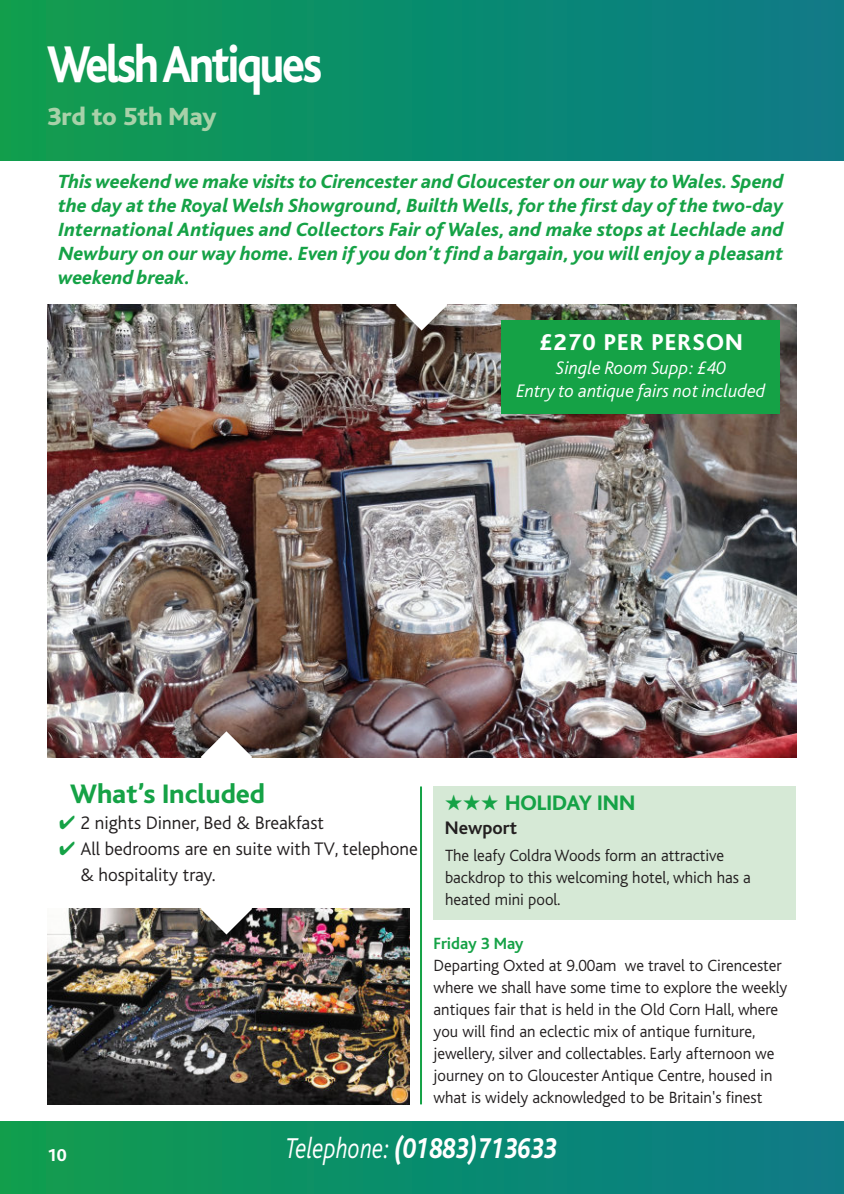
<style>
.page{position:relative;width:844px;height:1194px;background:#fff}
.page>*{position:absolute;margin:0;border:0;box-sizing:border-box;transform-origin:0 0}
.t1{font:800 54px "Bliss";letter-spacing:-.05em;color:#fff;scale:.84 1}
.t2{font:italic 800 30px "Bliss";color:#fff;scale:.8 1}
.t3{font:800 28px "Bliss";color:#15a246}
.t4{font:800 26px "Bliss";color:#a8d1a9}
.t5{font:800 24px "Bliss";letter-spacing:.05em;color:#fff}
.t6{font:800 22px "Bliss";color:#15a246}
.t7{font:italic 800 20px/24px "Bliss";letter-spacing:.005em;color:#15a246;text-align:justify}
.t8{font:300 19px/26px "Bliss";color:#231f20}
.t9{font:italic 300 19px/22.8px "Bliss";color:#fff;text-align:center}
.t10{font:700 19px "Bliss";color:#231f20}
.t11{font:800 18px "Bliss";color:#fff}
.t12{font:300 17px/22px "Bliss";color:#231f20}
.t13{font:700 17px "Bliss";letter-spacing:-.01em;color:#15a246}
.s1{color:#15a246}
.s2{font-weight:300}
</style>
<div class="page">
<div style="left:433px;top:786px;width:362px;height:134px;background:#d6e9d6"></div>
<img style="left:47px;top:305px;width:748px;height:452px">
<div style="left:0;top:0;width:843px;height:160px;background:linear-gradient(to right,#0f9e4e,#0a7a8a)"></div>
<svg style="left:395px;top:304px;width:52px;height:27px"></svg>
<svg style="left:200px;top:731px;width:52px;height:27px"></svg>
<hr style="left:420px;top:786px;width:2px;height:318px;background:#15a246">
<div style="left:501px;top:320px;width:278px;height:94px;background:#15a246"></div>
<div style="left:0;top:1121px;width:843px;height:73px;background:linear-gradient(to right,#0f9e4e,#0a7a8a)"></div>
<img style="left:47px;top:909px;width:362px;height:196px">
<svg style="left:200px;top:908px;width:52px;height:26px"></svg>
<h1 class="t1" style="left:47px;top:46px;width:329px">WelshAntiques</h1>
<h3 class="t4" style="left:47px;top:108px;width:171px">3rd to 5th May</h3>
<p class="t7" style="left:58px;top:172px;width:726px">This weekend we make visits to Cirencester and Gloucester on our way toWales. Spend the day at the Royal Welsh Showground, Builth Wells, for the first day of the two-day International Antiques and Collectors Fair of Wales, and make stops at Lechlade and Newbury on our way home. Even if you don’t find a bargain, you will enjoy a pleasant weekend break.</p>
<h3 class="t5" style="left:539px;top:334px;width:205px">£270 PER PERSON</h3>
<p class="t9" style="left:516px;top:358px;width:250px">Single Room Supp: £40<br>Entry to antique fairs not included</p>
<h3 class="t3" style="left:70px;top:785px;width:196px">What’s Included</h3>
<p class="t8" style="left:59px;top:812px;width:266px"><span class="s1">✔</span> 2 nights Dinner, Bed &amp; Breakfast</p>
<p class="t8" style="left:80px;top:838px;width:339px;text-indent:-21px"><span class="s1">✔</span> All bedrooms are en suite with TV, telephone &amp; hospitality tray.</p>
<p class="t6" style="left:445px;top:795px;width:191px">★★★ HOLIDAY INN</p>
<p class="t10" style="left:445px;top:821px;width:74px">Newport</p>
<p class="t12" style="left:445px;top:846px;width:307px">The leafy Coldra Woods form an attractive backdrop to this welcoming hotel, which has a heated mini pool.</p>
<p class="t13" style="left:433px;top:938px;width:91px">Friday 3 May</p>
<p class="t12" style="left:433px;top:956px;width:355px">Departing Oxted at 9.00am we travel to Cirencester where we shall have some time to explore the weekly antiques fair that is held in the Old Corn Hall, where you will find an eclectic mix of antique furniture, jewellery, silver and collectables. Early afternoon we journey on to Gloucester Antique Centre, housed in what is widely acknowledged to be Britain's finest</p>
<p class="t11" style="left:47px;top:1150px;width:21px">10</p>
<h2 class="t2" style="left:286px;top:1138px;width:340px"><span class="s2">Telephone:</span> (01883)713633</h2>
</div>
